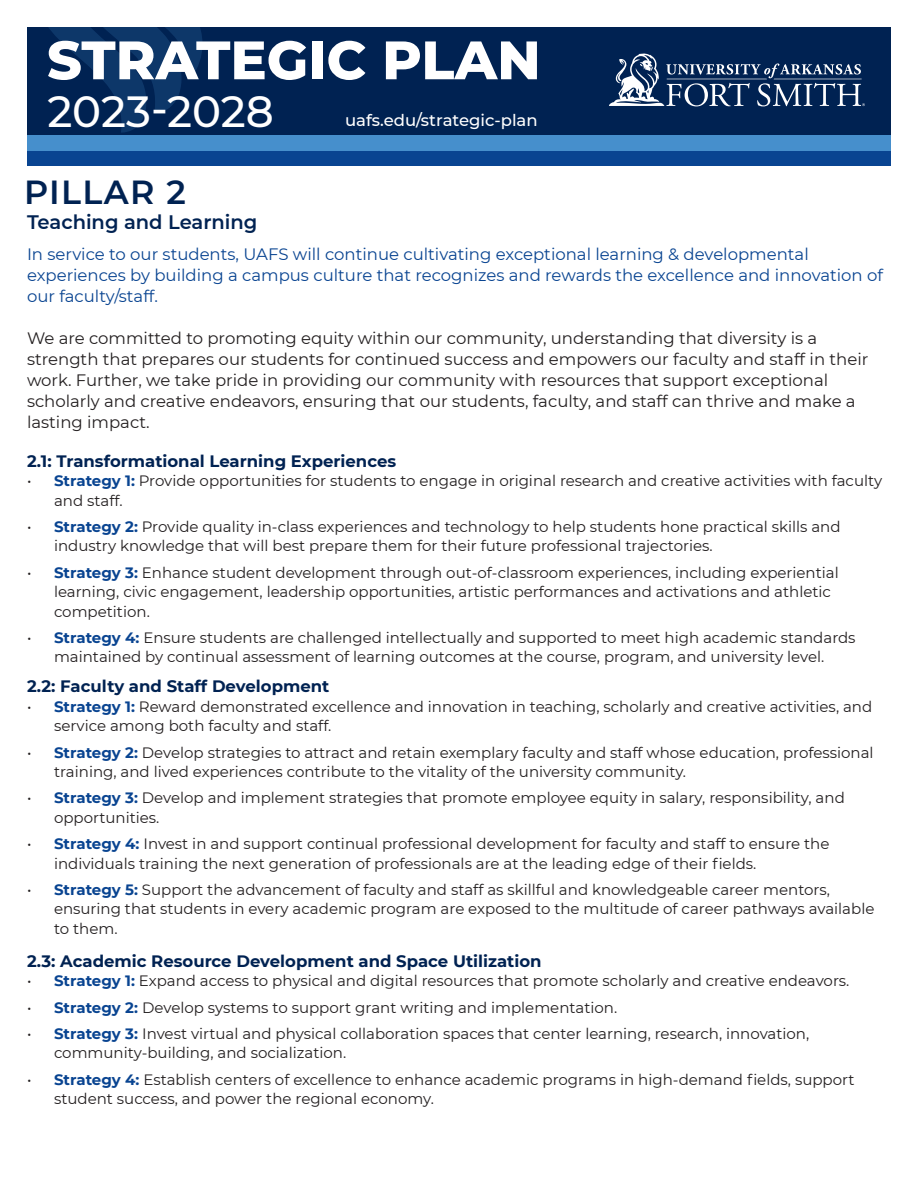
<style>
.page{position:relative;width:918px;height:1188px;background:#fff}
.page>*{position:absolute;margin:0;border:0;box-sizing:border-box;transform-origin:0 0}
.t1{font:800 54px "Montserrat";color:#fff}
.t2{font:500 43.5px "Montserrat";letter-spacing:-.005em;color:#fff}
.t3{font:600 33.3px "Montserrat";letter-spacing:.04em;color:#002252}
.t4{font:600 19.5px "Montserrat";color:#002252}
.secondary_paragraph{font:16.5px/21px "Montserrat";color:#231f20}
.opening_paragraph{font:16.5px/21px "Montserrat";color:#094491}
.t5{font:700 16.5px "Montserrat";color:#002252}
.t6{font:500 16.5px "Montserrat";color:#fff}
.t7{font:15px/19.5px "Montserrat";color:#231f20}
.s1{font-weight:700;color:#094491}
</style>
<div class="page">
<div style="left:27px;top:27px;width:864px;height:118px;background:#002252"></div>
<svg style="left:48px;top:27px;width:154px;height:106px"></svg>
<div style="left:27px;top:150px;width:864px;height:16px;background:#094491"></div>
<div style="left:27px;top:135px;width:864px;height:15px;background:#468fcc"></div>
<svg style="left:609px;top:53px;width:256px;height:53px"></svg>
<p class="t1" style="left:47px;top:21px;width:495px">STRATEGIC PLAN</p>
<p class="t2" style="left:47px;top:81px;width:228px">2023-2028</p>
<p class="t6" style="left:345px;top:109px;width:194px">uafs.edu/strategic-plan</p>
<p class="t3" style="left:24px;top:168px;width:163px">PILLAR 2</p>
<p class="t4" style="left:27px;top:208px;width:232px">Teaching and Learning</p>
<p class="opening_paragraph" style="left:27px;top:243px;width:858px">In service to our students, UAFS will continue cultivating exceptional learning &amp; developmental experiences by building a campus culture that recognizes and rewards the excellence and innovation of our faculty/staff.</p>
<p class="secondary_paragraph" style="left:27px;top:327px;width:843px">We are committed to promoting equity within our community, understanding that diversity is a strength that prepares our students for continued success and empowers our faculty and staff in their work. Further, we take pride in providing our community with resources that support exceptional scholarly and creative endeavors, ensuring that our students, faculty, and staff can thrive and make a lasting impact.</p>
<p class="t5" style="left:27px;top:449px;width:371px">2.1: Transformational Learning Experiences</p>
<p class="t7" style="left:54px;top:471px;width:830px;text-indent:-27px">• <span class="s1">Strategy 1:</span> Provide opportunities for students to engage in original research and creative activities with faculty and staff.</p>
<p class="t7" style="left:54px;top:516px;width:788px;text-indent:-27px">• <span class="s1">Strategy 2:</span> Provide quality in-class experiences and technology to help students hone practical skills and industry knowledge that will best prepare them for their future professional trajectories.</p>
<p class="t7" style="left:54px;top:562px;width:786px;text-indent:-27px">• <span class="s1">Strategy 3:</span> Enhance student development through out-of-classroom experiences, including experiential learning, civic engagement, leadership opportunities, artistic performances and activations and athletic competition.</p>
<p class="t7" style="left:27px;top:627px;width:830px;text-align:center">• <span class="s1">Strategy 4:</span> Ensure students are challenged intellectually and supported to meet high academic standards maintained by continual assessment of learning outcomes at the course, program, and university level.</p>
<p class="t5" style="left:27px;top:675px;width:304px">2.2: Faculty and Staff Development</p>
<p class="t7" style="left:54px;top:696px;width:820px;text-indent:-27px">• <span class="s1">Strategy 1:</span> Reward demonstrated excellence and innovation in teaching, scholarly and creative activities, and service among both faculty and staff.</p>
<p class="t7" style="left:54px;top:742px;width:821px;text-indent:-27px">• <span class="s1">Strategy 2:</span> Develop strategies to attract and retain exemplary faculty and staff whose education, professional training, and lived experiences contribute to the vitality of the university community.</p>
<p class="t7" style="left:54px;top:788px;width:792px;text-indent:-27px">• <span class="s1">Strategy 3:</span> Develop and implement strategies that promote employee equity in salary, responsibility, and opportunities.</p>
<p class="t7" style="left:54px;top:834px;width:777px;text-indent:-27px">• <span class="s1">Strategy 4:</span> Invest in and support continual professional development for faculty and staff to ensure the individuals training the next generation of professionals are at the leading edge of their fields.</p>
<p class="t7" style="left:54px;top:879px;width:822px;text-indent:-27px">• <span class="s1">Strategy 5:</span> Support the advancement of faculty and staff as skillful and knowledgeable career mentors, ensuring that students in every academic program are exposed to the multitude of career pathways available to them.</p>
<p class="t5" style="left:27px;top:949px;width:516px">2.3: Academic Resource Development and Space Utilization</p>
<p class="t7" style="left:27px;top:971px;width:824px">• <span class="s1">Strategy 1:</span> Expand access to physical and digital resources that promote scholarly and creative endeavors.</p>
<p class="t7" style="left:27px;top:997px;width:592px">• <span class="s1">Strategy 2:</span> Develop systems to support grant writing and implementation.</p>
<p class="t7" style="left:54px;top:1023px;width:757px;text-indent:-27px">• <span class="s1">Strategy 3:</span> Invest virtual and physical collaboration spaces that center learning, research, innovation, community-building, and socialization.</p>
<p class="t7" style="left:54px;top:1069px;width:802px;text-indent:-27px">• <span class="s1">Strategy 4:</span> Establish centers of excellence to enhance academic programs in high-demand fields, support student success, and power the regional economy.</p>
</div>
